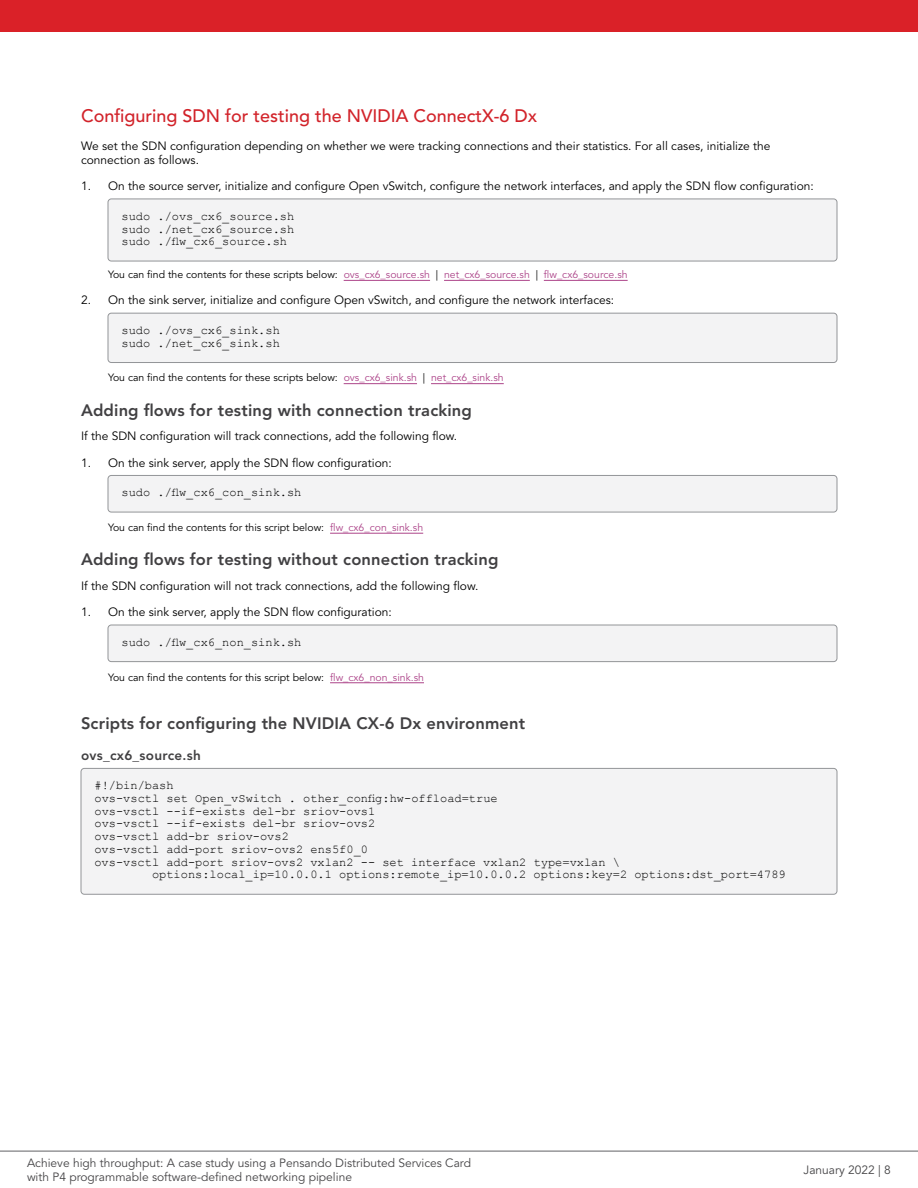
<style>
.page{position:relative;width:918px;height:1188px;background:#fff}
.page>*{position:absolute;margin:0;border:0;box-sizing:border-box;transform-origin:0 0}
.t1{font:500 18px "Avenir LT Pro";color:#d2232a}
.t2{font:800 16.5px "Avenir LT Pro";letter-spacing:.01em;color:#414042}
.t3{font:800 13.5px "Avenir LT Pro";letter-spacing:.02em;color:#414042}
.t4{font:12px/14.4px "Avenir LT Pro";color:#000}
.t5{font:12px/12.8px "Courier New";color:#000;text-align:justify}
.t6{font:12px/14.4px "Avenir LT Pro";color:#464547}
.t7{font:10.5px "Avenir LT Pro";color:#000}
.t8{font:10.5px "Avenir LT Pro";color:#ad458a}
.s1{color:#000}
.s2{color:#ad458a}
</style>
<div class="page">
<div style="left:108px;top:199px;width:729px;height:62px;background:#f3f3f4;border-radius:3px"></div>
<div style="left:108px;top:199px;width:729px;height:62px;border:1px solid #939598;border-radius:3px"></div>
<hr style="left:344px;top:280px;width:86px;height:1px;background:#ad458a">
<hr style="left:444px;top:280px;width:86px;height:1px;background:#ad458a">
<hr style="left:544px;top:280px;width:84px;height:1px;background:#ad458a">
<div style="left:108px;top:313px;width:729px;height:50px;background:#f3f3f4;border-radius:3px"></div>
<div style="left:108px;top:313px;width:729px;height:50px;border:1px solid #939598;border-radius:3px"></div>
<hr style="left:344px;top:383px;width:73px;height:1px;background:#ad458a">
<hr style="left:431px;top:383px;width:73px;height:1px;background:#ad458a">
<div style="left:108px;top:475px;width:729px;height:37px;background:#f3f3f4;border-radius:3px"></div>
<div style="left:108px;top:475px;width:729px;height:37px;border:1px solid #939598;border-radius:3px"></div>
<hr style="left:330px;top:533px;width:93px;height:1px;background:#ad458a">
<div style="left:108px;top:625px;width:729px;height:37px;background:#f3f3f4;border-radius:3px"></div>
<div style="left:108px;top:625px;width:729px;height:37px;border:1px solid #939598;border-radius:3px"></div>
<hr style="left:330px;top:683px;width:94px;height:1px;background:#ad458a">
<div style="left:81px;top:768px;width:756px;height:126px;background:#f3f3f4;border-radius:3px"></div>
<div style="left:81px;top:768px;width:756px;height:126px;border:1px solid #939598;border-radius:3px"></div>
<hr style="left:0;top:1151px;width:918px;height:1px;background:#616264">
<div style="left:0;top:0;width:918px;height:32px;background:#da2128"></div>
<h1 class="t1" style="left:81px;top:105px;width:458px">Configuring SDN for testing the NVIDIA ConnectX-6 Dx</h1>
<p class="t4" style="left:81px;top:138px;width:691px">We set the SDN configuration depending on whether we were tracking connections and their statistics. For all cases, initialize the connection as follows.</p>
<p class="t4" style="left:81px;top:179px;width:734px">1. On the source server, initialize and configure Open vSwitch, configure the network interfaces, and apply the SDN flow configuration:</p>
<p class="t5" style="left:122px;top:209px;width:174px">sudo ./ovs_cx6_source.sh sudo ./net_cx6_source.sh sudo ./flw_cx6_source.sh</p>
<p class="t8" style="left:108px;top:268px;width:521px"><span class="s1">You can find the contents for these scripts below:</span> ovs_cx6_source.sh <span class="s1">|</span> net_cx6_source.sh <span class="s1">|</span> flw_cx6_source.sh</p>
<p class="t4" style="left:81px;top:293px;width:535px">2. On the sink server, initialize and configure Open vSwitch, and configure the network interfaces:</p>
<p class="t5" style="left:122px;top:323px;width:160px">sudo ./ovs_cx6_sink.sh sudo ./net_cx6_sink.sh</p>
<p class="t7" style="left:108px;top:372px;width:397px">You can find the contents for these scripts below: <span class="s2">ovs_cx6_sink.sh</span> | <span class="s2">net_cx6_sink.sh</span></p>
<h2 class="t2" style="left:81px;top:400px;width:392px">Adding flows for testing with connection tracking</h2>
<p class="t4" style="left:81px;top:429px;width:378px">If the SDN configuration will track connections, add the following flow.</p>
<p class="t4" style="left:81px;top:456px;width:312px">1. On the sink server, apply the SDN flow configuration:</p>
<p class="t5" style="left:122px;top:486px;width:182px">sudo ./flw_cx6_con_sink.sh</p>
<p class="t7" style="left:108px;top:521px;width:317px">You can find the contents for this script below: <span class="s2">flw_cx6_con_sink.sh</span></p>
<h2 class="t2" style="left:81px;top:550px;width:419px">Adding flows for testing without connection tracking</h2>
<p class="t4" style="left:81px;top:579px;width:399px">If the SDN configuration will not track connections, add the following flow.</p>
<p class="t4" style="left:81px;top:605px;width:312px">1. On the sink server, apply the SDN flow configuration:</p>
<p class="t5" style="left:122px;top:635px;width:182px">sudo ./flw_cx6_non_sink.sh</p>
<p class="t7" style="left:108px;top:671px;width:318px">You can find the contents for this script below: <span class="s2">flw_cx6_non_sink.sh</span></p>
<h2 class="t2" style="left:81px;top:713px;width:446px">Scripts for configuring the NVIDIA CX-6 Dx environment</h2>
<p class="t3" style="left:81px;top:747px;width:121px">ovs_cx6_source.sh</p>
<p class="t5" style="left:94px;top:779px;width:81px">#!/bin/bash</p>
<p class="t5" style="left:94px;top:791px;width:405px">ovs-vsctl set Open_vSwitch . other_config:hw-offload=true</p>
<p class="t5" style="left:94px;top:804px;width:282px">ovs-vsctl --if-exists del-br sriov-ovs1</p>
<p class="t5" style="left:94px;top:817px;width:282px">ovs-vsctl --if-exists del-br sriov-ovs2</p>
<p class="t5" style="left:94px;top:830px;width:196px">ovs-vsctl add-br sriov-ovs2</p>
<p class="t5" style="left:94px;top:842px;width:275px">ovs-vsctl add-port sriov-ovs2 ens5f0_0</p>
<p class="t5" style="left:94px;top:855px;width:527px">ovs-vsctl add-port sriov-ovs2 vxlan2 -- set interface vxlan2 type=vxlan \</p>
<p class="t5" style="left:152px;top:868px;width:635px">options:local_ip=10.0.0.1 options:remote_ip=10.0.0.2 options:key=2 options:dst_port=4789</p>
<p class="t6" style="left:27px;top:1156px;width:446px">Achieve high throughput: A case study using a Pensando Distributed Services Card with P4 programmable software-defined networking pipeline</p>
<p class="t6" style="left:804px;top:1163px;width:89px">January 2022 | 8</p>
</div>
